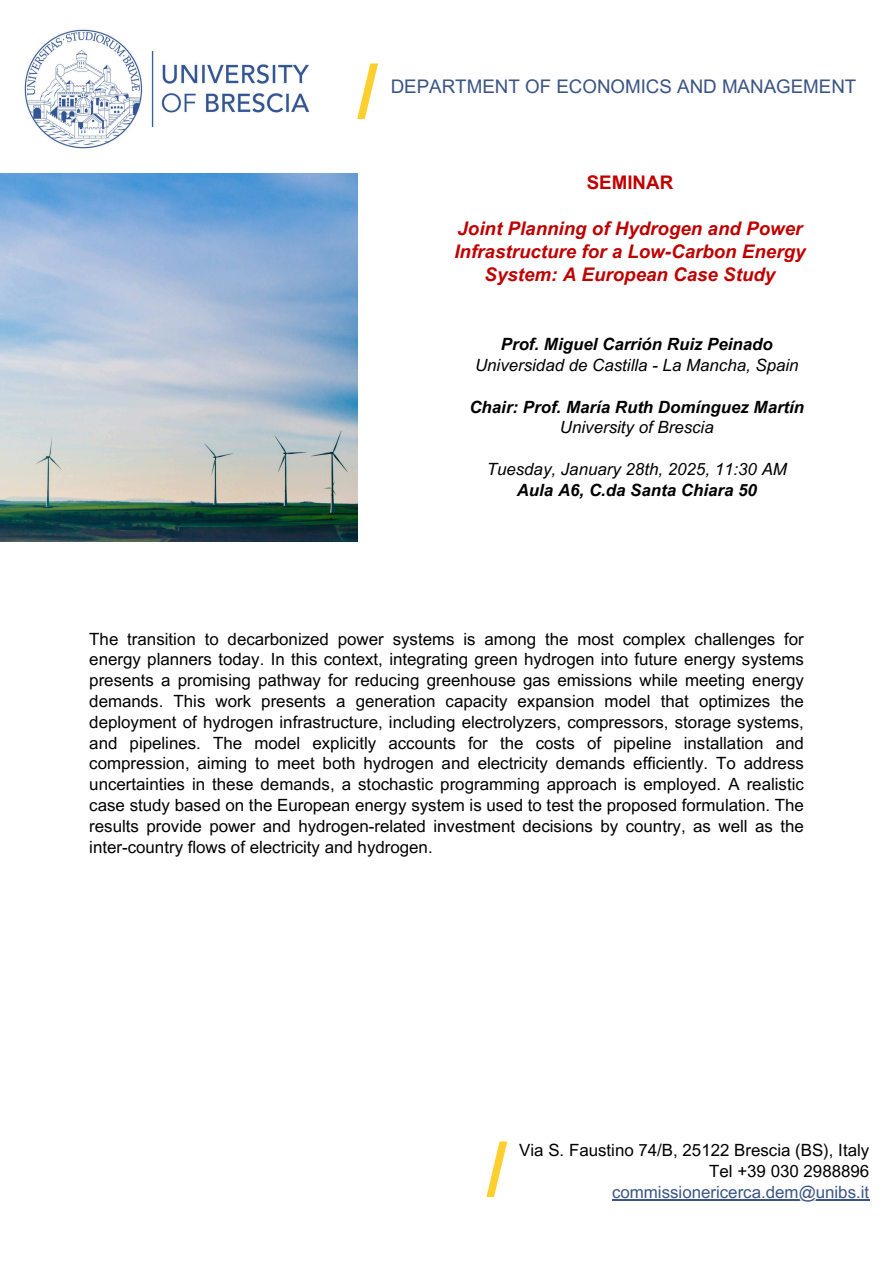
<style>
.page{position:relative;width:893px;height:1263px;background:#fff}
.page>*{position:absolute;margin:0;border:0;box-sizing:border-box;transform-origin:0 0}
.t1{font:700 75px "Arial MT Pro";color:#ffd02d}
.t2{font:italic 700 18.75px/23.1px "Arial MT Pro";color:#c00000;text-align:center}
.t3{font:18.75px "Arial MT Pro";color:#3a5485}
.t4{font:700 18.75px "Arial MT Pro";color:#c00000}
.t5{font:16.88px/20.9px "Arial MT Pro";color:#000;text-align:justify}
.t6{font:italic 700 16.88px "Arial MT Pro";color:#000}
.t7{font:italic 16.88px "Arial MT Pro";color:#000}
.t8{font:16.88px "Arial MT Pro";color:#3a5485}
</style>
<div class="page">
<img style="left:0;top:29px;width:335px;height:145px">
<img style="left:0;top:174px;width:357px;height:368px">
<hr style="left:612px;top:1199px;width:257px;height:1px;background:#3a5485">
<p class="t1" style="left:357px;top:63px;width:22px">/</p>
<p class="t3" style="left:391px;top:79px;width:467px">DEPARTMENT OF ECONOMICS AND MANAGEMENT</p>
<p class="t4" style="left:587px;top:175px;width:88px">SEMINAR</p>
<p class="t2" style="left:454px;top:219px;width:353px">Joint Planning of Hydrogen and Power<br>Infrastructure for a Low-Carbon Energy<br>System: A European Case Study</p>
<p class="t6" style="left:501px;top:338px;width:273px">Prof. Miguel Carrión Ruiz Peinado</p>
<p class="t7" style="left:475px;top:359px;width:325px">Universidad de Castilla - La Mancha, Spain</p>
<p class="t6" style="left:469px;top:400px;width:336px">Chair: Prof. María Ruth Domínguez Martín</p>
<h2 class="t7" style="left:560px;top:421px;width:155px">University of Brescia</h2>
<p class="t7" style="left:487px;top:463px;width:302px">Tuesday, January 28th, 2025, 11:30 AM</p>
<p class="t6" style="left:517px;top:484px;width:242px">Aula A6, C.da Santa Chiara 50</p>
<p class="t5" style="left:89px;top:630px;width:716px">The transition to decarbonized power systems is among the most complex challenges for energy planners today. In this context, integrating green hydrogen into future energy systems presents a promising pathway for reducing greenhouse gas emissions while meeting energy demands. This work presents a generation capacity expansion model that optimizes the deployment of hydrogen infrastructure, including electrolyzers, compressors, storage systems, and pipelines. The model explicitly accounts for the costs of pipeline installation and compression, aiming to meet both hydrogen and electricity demands efficiently. To address uncertainties in these demands, a stochastic programming approach is employed. A realistic case study based on the European energy system is used to test the proposed formulation. The results provide power and hydrogen-related investment decisions by country, as well as the inter-country flows of electricity and hydrogen.</p>
<p class="t1" style="left:486px;top:1141px;width:22px">/</p>
<p class="t5" style="left:519px;top:1142px;width:351px">Via S. Faustino 74/B, 25122 Brescia (BS), Italy</p>
<p class="t5" style="left:709px;top:1162px;width:161px">Tel +39 030 2988896</p>
<p class="t8" style="left:612px;top:1185px;width:259px">commissionericerca.dem@unibs.it</p>
</div>
